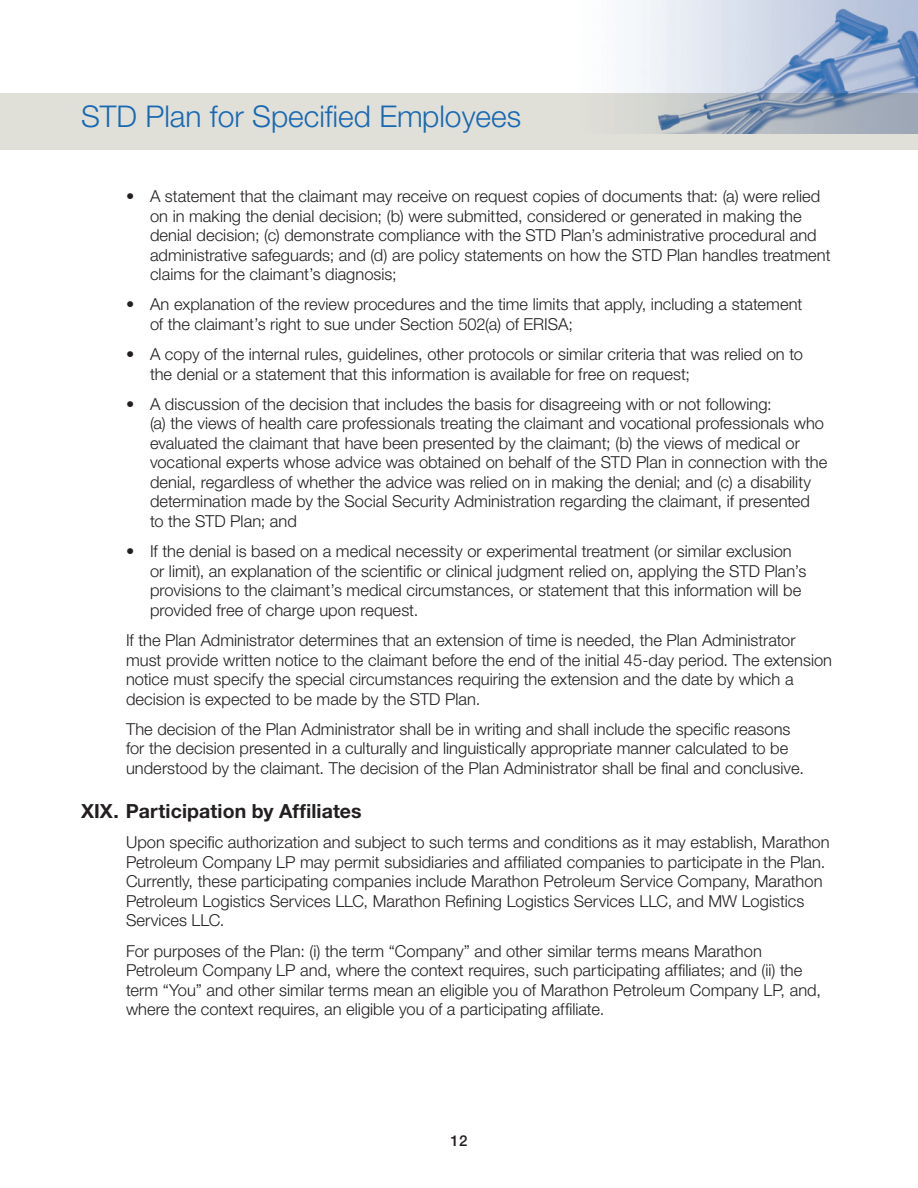
<style>
.page{position:relative;width:918px;height:1188px;background:#fff}
.page>*{position:absolute;margin:0;border:0;box-sizing:border-box;transform-origin:0 0}
.t1{font:300 30px "Helvetica Neue";color:#1768b4}
.HD_1{font:700 19.5px "Helvetica Neue";letter-spacing:.005em;color:#231f20}
.HD_1_Indent_1{font:300 16.5px/19.5px "Helvetica Neue";color:#231f20}
.HD_1_Body{font:300 16.5px/19.5px "Helvetica Neue";color:#231f20}
.t2{font:500 15px "Helvetica Neue";color:#231f20}
</style>
<div class="page">
<div style="left:0;top:93px;width:918px;height:57px;background:#e1e0d8"></div>
<img style="left:632px;top:0;width:286px;height:133px">
<h1 class="t1" style="left:81px;top:98px;width:442px">STD Plan for Specified Employees</h1>
<p class="HD_1_Indent_1" style="left:150px;top:186px;width:682px;text-indent:-24px">• A statement that the claimant may receive on request copies of documents that: (a) were relied on in making the denial decision; (b) were submitted, considered or generated in making the denial decision; (c) demonstrate compliance with the STD Plan’s administrative procedural and administrative safeguards; and (d) are policy statements on how the STD Plan handles treatment claims for the claimant’s diagnosis;</p>
<p class="HD_1_Indent_1" style="left:150px;top:294px;width:654px;text-indent:-24px">• An explanation of the review procedures and the time limits that apply, including a statement of the claimant’s right to sue under Section 502(a) of ERISA;</p>
<p class="HD_1_Indent_1" style="left:150px;top:344px;width:654px;text-indent:-24px">• A copy of the internal rules, guidelines, other protocols or similar criteria that was relied on to the denial or a statement that this information is available for free on request;</p>
<p class="HD_1_Indent_1" style="left:150px;top:394px;width:679px;text-indent:-24px">• A discussion of the decision that includes the basis for disagreeing with or not following:<br>(a) the views of health care professionals treating the claimant and vocational professionals who evaluated the claimant that have been presented by the claimant; (b) the views of medical or vocational experts whose advice was obtained on behalf of the STD Plan in connection with the denial, regardless of whether the advice was relied on in making the denial; and (c) a disability determination made by the Social Security Administration regarding the claimant, if presented to the STD Plan; and</p>
<p class="HD_1_Indent_1" style="left:150px;top:541px;width:658px;text-indent:-24px">• If the denial is based on a medical necessity or experimental treatment (or similar exclusion or limit), an explanation of the scientific or clinical judgment relied on, applying the STD Plan’s provisions to the claimant’s medical circumstances, or statement that this information will be provided free of charge upon request.</p>
<p class="HD_1_Body" style="left:126px;top:630px;width:708px">If the Plan Administrator determines that an extension of time is needed, the Plan Administrator must provide written notice to the claimant before the end of the initial 45-day period. The extension notice must specify the special circumstances requiring the extension and the date by which a decision is expected to be made by the STD Plan.</p>
<p class="HD_1_Body" style="left:126px;top:719px;width:679px">The decision of the Plan Administrator shall be in writing and shall include the specific reasons for the decision presented in a culturally and linguistically appropriate manner calculated to be understood by the claimant. The decision of the Plan Administrator shall be final and conclusive.</p>
<p class="HD_1" style="left:81px;top:799px;width:282px">XIX. Participation by Affiliates</p>
<p class="HD_1_Body" style="left:126px;top:832px;width:705px">Upon specific authorization and subject to such terms and conditions as it may establish, Marathon Petroleum Company LP may permit subsidiaries and affiliated companies to participate in the Plan.<br>Currently, these participating companies include Marathon Petroleum Service Company, Marathon Petroleum Logistics Services LLC, Marathon Refining Logistics Services LLC, and MW Logistics Services LLC.</p>
<p class="HD_1_Body" style="left:126px;top:941px;width:697px">For purposes of the Plan: (i) the term “Company” and other similar terms means Marathon Petroleum Company LP and, where the context requires, such participating affiliates; and (ii) the term “You” and other similar terms mean an eligible you of Marathon Petroleum Company LP, and, where the context requires, an eligible you of a participating affiliate.</p>
<p class="t2" style="left:451px;top:1131px;width:18px">12</p>
</div>
